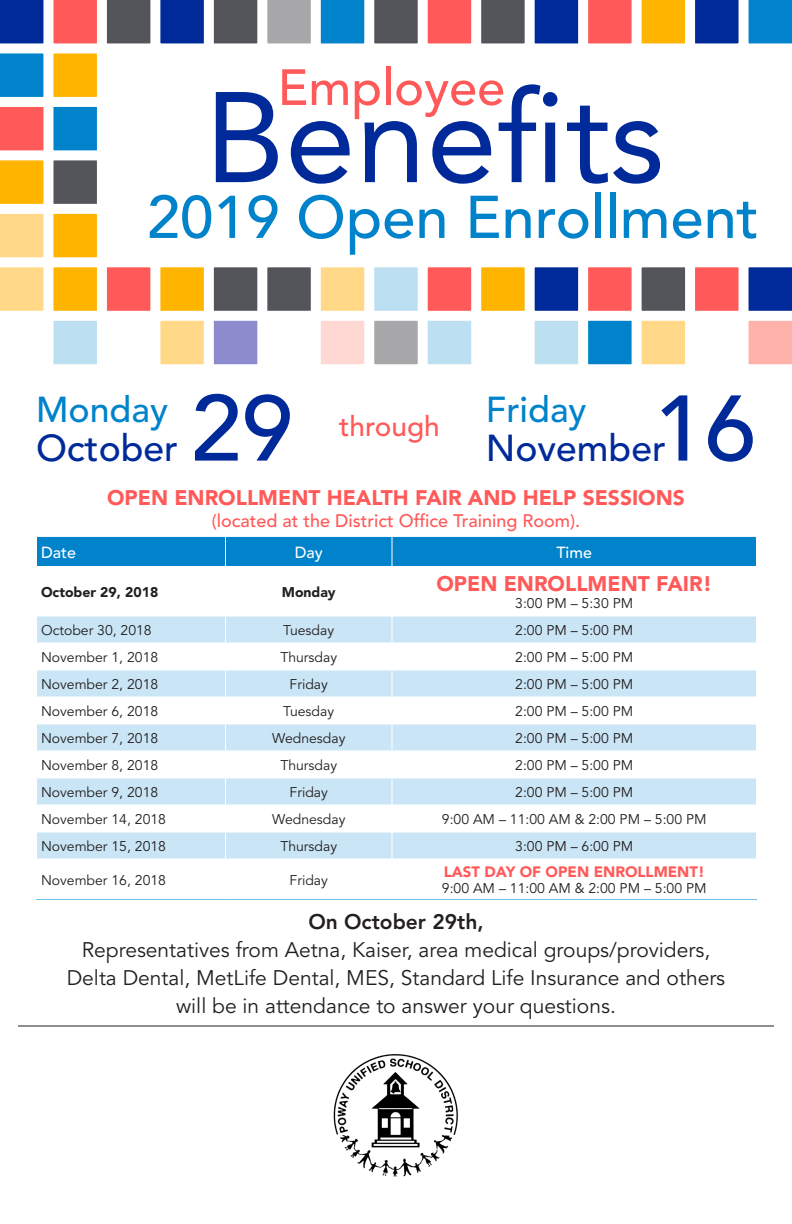
<style>
.page{position:relative;width:792px;height:1224px;background:#fff}
.page>*{position:absolute;margin:0;border:0;box-sizing:border-box;transform-origin:0 0}
.t1{font:127.3px "Avenir LT Std";color:#002a9a}
.t2{font:500 92px "Avenir LT Std";color:#002a9a}
.t3{font:500 59.6px "Avenir LT Std";color:#0083ca}
.t4{font:500 50.3px "Avenir LT Std";color:#ff5959}
.t5{font:500 37.2px "Avenir LT Std";color:#002a9a}
.t6{font:500 35.8px "Avenir LT Std";color:#0083ca}
.t7{font:500 28px "Avenir LT Std";color:#ff5959}
.t8{font:21px/28px "Avenir LT Std";color:#231f20;text-align:center}
.Table_Body_CENTER{font:900 21px "Avenir LT Std";color:#ff5959}
.t9{font:500 18px "Avenir LT Std";color:#ff5959}
.Table_Header_CENTER{font:500 16px "Avenir LT Std";color:#fff}
.Table_Header_LEFT{font:500 16px "Avenir LT Std";color:#fff}
.Table_Body_CENTER-2{font:900 15px "Avenir LT Std";color:#ff5959}
.Table_Body_CENTER-3{font:14px "Avenir LT Std";color:#231f20}
.Table_Body_LEFT{font:14px "Avenir LT Std";color:#231f20}
.Table_Body_LEFT-2{font:900 14px "Avenir LT Std";color:#231f20}
.Table_Body_CENTER-4{font:900 14px "Avenir LT Std";color:#231f20}
.s1{font-weight:800}
</style>
<div class="page">
<hr style="left:18px;top:1026px;width:756px;height:1px;background:#231f20">
<svg style="left:0;top:0;width:792px;height:365px"></svg>
<div style="left:48px;top:102px;width:54px;height:53px;background:#0083ca;border:5px solid #fff"></div>
<div style="left:476px;top:316px;width:54px;height:53px;background:#fff"></div>
<div style="left:209px;top:316px;width:53px;height:53px;background:#8b8bcd;border:5px solid #fff"></div>
<div style="left:48px;top:316px;width:54px;height:53px;background:#bcdff2;border:5px solid #fff"></div>
<svg style="left:37px;top:617px;width:719px;height:241px;fill:#cae5f5"></svg>
<hr style="left:36px;top:642px;width:190px;height:2px;background:#fff">
<hr style="left:226px;top:642px;width:166px;height:2px;background:#fff">
<hr style="left:392px;top:642px;width:365px;height:2px;background:#fff">
<hr style="left:36px;top:670px;width:190px;height:1px;background:#fff">
<hr style="left:226px;top:670px;width:166px;height:1px;background:#fff">
<hr style="left:392px;top:670px;width:365px;height:1px;background:#fff">
<hr style="left:36px;top:696px;width:190px;height:2px;background:#fff">
<hr style="left:226px;top:696px;width:166px;height:2px;background:#fff">
<hr style="left:392px;top:696px;width:365px;height:2px;background:#fff">
<hr style="left:36px;top:724px;width:190px;height:1px;background:#fff">
<hr style="left:226px;top:724px;width:166px;height:1px;background:#fff">
<hr style="left:392px;top:724px;width:365px;height:1px;background:#fff">
<hr style="left:36px;top:750px;width:190px;height:2px;background:#fff">
<hr style="left:226px;top:750px;width:166px;height:2px;background:#fff">
<hr style="left:392px;top:750px;width:365px;height:2px;background:#fff">
<hr style="left:36px;top:778px;width:190px;height:1px;background:#fff">
<hr style="left:226px;top:778px;width:166px;height:1px;background:#fff">
<hr style="left:392px;top:778px;width:365px;height:1px;background:#fff">
<div style="left:37px;top:536px;width:719px;height:30px;background:#0083ca"></div>
<hr style="left:392px;top:536px;width:365px;height:1px;background:#fff">
<hr style="left:36px;top:804px;width:190px;height:2px;background:#fff">
<hr style="left:36px;top:832px;width:190px;height:1px;background:#fff">
<hr style="left:226px;top:804px;width:166px;height:2px;background:#fff">
<hr style="left:392px;top:804px;width:365px;height:2px;background:#fff">
<hr style="left:226px;top:832px;width:166px;height:1px;background:#fff">
<hr style="left:392px;top:832px;width:365px;height:1px;background:#fff">
<svg style="left:225px;top:616px;width:1px;height:242px"></svg>
<svg style="left:392px;top:616px;width:1px;height:242px"></svg>
<hr style="left:36px;top:899px;width:190px;height:1px;background:#6ac0e5">
<hr style="left:226px;top:899px;width:166px;height:1px;background:#6ac0e5">
<hr style="left:392px;top:899px;width:365px;height:1px;background:#6ac0e5">
<img style="left:333px;top:1054px;width:125px;height:123px">
<p class="t4" style="left:278px;top:58px;width:229px">Employee</p>
<p class="t1" style="left:205px;top:64px;width:461px">Benefits</p>
<p class="t3" style="left:147px;top:183px;width:613px">2019 Open Enrollment</p>
<p class="t2" style="left:191px;top:376px;width:104px">29</p>
<p class="t6" style="left:36px;top:389px;width:133px">Monday</p>
<p class="t6" style="left:486px;top:389px;width:102px">Friday</p>
<p class="t5" style="left:36px;top:426px;width:144px">October</p>
<p class="t2" style="left:654px;top:376px;width:104px">16</p>
<p class="t7" style="left:339px;top:411px;width:102px">through</p>
<p class="t5" style="left:486px;top:426px;width:182px">November</p>
<p class="Table_Body_CENTER" style="left:107px;top:485px;width:579px">OPEN ENROLLMENT HEALTH FAIR AND HELP SESSIONS</p>
<p class="t9" style="left:212px;top:510px;width:370px">(located at the District Office Training Room).</p>
<p class="Table_Header_LEFT" style="left:41px;top:543px;width:36px">Date</p>
<p class="Table_Header_CENTER" style="left:295px;top:543px;width:30px">Day</p>
<p class="Table_Header_CENTER" style="left:556px;top:543px;width:37px">Time</p>
<p class="Table_Body_LEFT-2" style="left:41px;top:583px;width:119px">October 29, 2018</p>
<p class="Table_Body_CENTER-4" style="left:282px;top:583px;width:55px">Monday</p>
<p class="Table_Body_CENTER" style="left:436px;top:571px;width:277px">OPEN ENROLLMENT FAIR!</p>
<p class="Table_Body_CENTER-3" style="left:515px;top:595px;width:120px">3:00 PM – 5:30 PM</p>
<p class="Table_Body_LEFT" style="left:41px;top:622px;width:112px">October 30, 2018</p>
<p class="Table_Body_CENTER-3" style="left:283px;top:622px;width:52px">Tuesday</p>
<p class="Table_Body_CENTER-3" style="left:515px;top:622px;width:120px">2:00 PM – 5:00 PM</p>
<p class="Table_Body_LEFT" style="left:41px;top:649px;width:119px">November 1, 2018</p>
<p class="Table_Body_CENTER-3" style="left:280px;top:649px;width:58px">Thursday</p>
<p class="Table_Body_CENTER-3" style="left:515px;top:649px;width:120px">2:00 PM – 5:00 PM</p>
<p class="Table_Body_LEFT" style="left:41px;top:676px;width:119px">November 2, 2018</p>
<p class="Table_Body_CENTER-3" style="left:290px;top:676px;width:40px">Friday</p>
<p class="Table_Body_CENTER-3" style="left:515px;top:676px;width:120px">2:00 PM – 5:00 PM</p>
<p class="Table_Body_LEFT" style="left:41px;top:703px;width:119px">November 6, 2018</p>
<p class="Table_Body_CENTER-3" style="left:283px;top:703px;width:52px">Tuesday</p>
<p class="Table_Body_CENTER-3" style="left:515px;top:703px;width:120px">2:00 PM – 5:00 PM</p>
<p class="Table_Body_LEFT" style="left:41px;top:730px;width:119px">November 7, 2018</p>
<p class="Table_Body_CENTER-3" style="left:272px;top:730px;width:75px">Wednesday</p>
<p class="Table_Body_CENTER-3" style="left:515px;top:730px;width:120px">2:00 PM – 5:00 PM</p>
<p class="Table_Body_LEFT" style="left:41px;top:757px;width:119px">November 8, 2018</p>
<p class="Table_Body_CENTER-3" style="left:280px;top:757px;width:58px">Thursday</p>
<p class="Table_Body_CENTER-3" style="left:515px;top:757px;width:120px">2:00 PM – 5:00 PM</p>
<p class="Table_Body_LEFT" style="left:41px;top:784px;width:119px">November 9, 2018</p>
<p class="Table_Body_CENTER-3" style="left:290px;top:784px;width:40px">Friday</p>
<p class="Table_Body_CENTER-3" style="left:515px;top:784px;width:120px">2:00 PM – 5:00 PM</p>
<p class="Table_Body_LEFT" style="left:41px;top:811px;width:127px">November 14, 2018</p>
<p class="Table_Body_CENTER-3" style="left:272px;top:811px;width:75px">Wednesday</p>
<p class="Table_Body_CENTER-3" style="left:442px;top:811px;width:266px">9:00 AM – 11:00 AM &amp; 2:00 PM – 5:00 PM</p>
<p class="Table_Body_LEFT" style="left:41px;top:838px;width:127px">November 15, 2018</p>
<p class="Table_Body_CENTER-3" style="left:280px;top:838px;width:58px">Thursday</p>
<p class="Table_Body_CENTER-3" style="left:515px;top:838px;width:120px">3:00 PM – 6:00 PM</p>
<p class="Table_Body_LEFT" style="left:41px;top:872px;width:127px">November 16, 2018</p>
<p class="Table_Body_CENTER-3" style="left:290px;top:872px;width:40px">Friday</p>
<p class="Table_Body_CENTER-2" style="left:444px;top:862px;width:263px">LAST DAY OF OPEN ENROLLMENT!</p>
<p class="Table_Body_CENTER-3" style="left:442px;top:880px;width:266px">9:00 AM – 11:00 AM &amp; 2:00 PM – 5:00 PM</p>
<p class="t8" style="left:67px;top:908px;width:660px"><span class="s1">On October 29th,<br></span>Representatives from Aetna, Kaiser, area medical groups/providers, Delta Dental, MetLife Dental, MES, Standard Life Insurance and others will be in attendance to answer your questions.</p>
</div>
